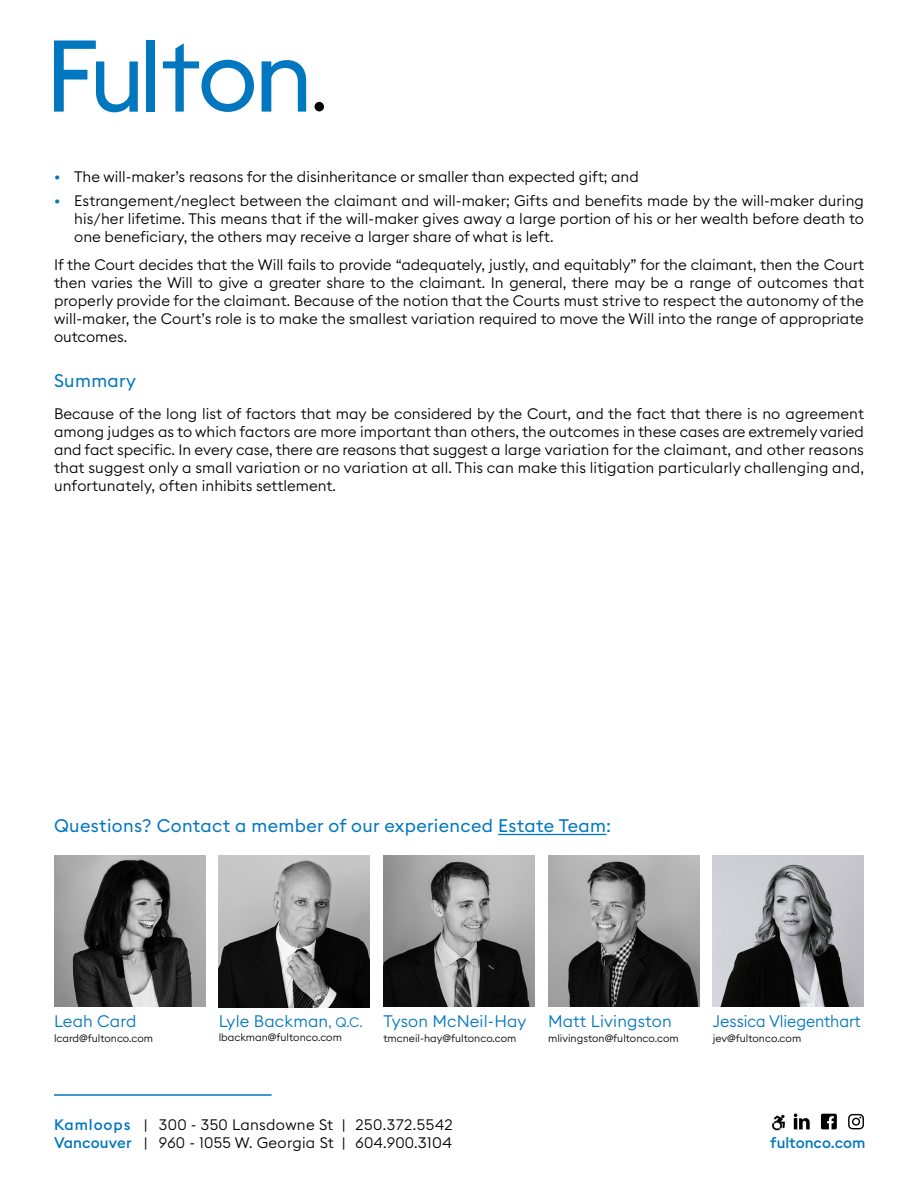
<style>
.page{position:relative;width:918px;height:1188px;background:#fff}
.page>*{position:absolute;margin:0;border:0;box-sizing:border-box;transform-origin:0 0}
.t1{font:18px "Euclid Square";letter-spacing:.02em;color:#0077be}
.Names{font:300 16.5px "Euclid Square";letter-spacing:.005em;color:#0077be}
.Names-2{font:300 16.5px "Euclid Square";letter-spacing:.005em;color:#0077be;scale:.95 1}
.Body{font:300 15px/18px "Euclid Square";color:#000;text-align:justify}
.Body-2{font:300 15px/18px "Euclid Square";letter-spacing:.02em;color:#000}
.t2{font:500 15px "Euclid Square";color:#0077be}
.Emails{font:300 10.5px "Euclid Square";color:#000}
.Names-3{font:300 10.5px "Euclid Square";color:#000}
.s1{color:#0077be}
.s2{font-size:13.5px}
.s3{font-weight:500;color:#0077be}
</style>
<div class="page">
<svg style="left:54px;top:41px;width:84px;height:71px"></svg>
<div style="left:146px;top:40px;width:9px;height:72px;background:#0077be"></div>
<svg style="left:163px;top:43px;width:91px;height:69px"></svg>
<svg style="left:262px;top:60px;width:44px;height:52px"></svg>
<div style="left:315px;top:102px;width:9px;height:9px;background:#000;border-radius:50%"></div>
<hr style="left:54px;top:1094px;width:218px;height:2px;background:#0077be">
<svg style="left:794px;top:1114px;width:16px;height:15px"></svg>
<svg style="left:821px;top:1114px;width:16px;height:15px"></svg>
<svg style="left:848px;top:1114px;width:16px;height:15px"></svg>
<img style="left:772px;top:1115px;width:13px;height:16px">
<img style="left:383px;top:856px;width:152px;height:151px">
<img style="left:54px;top:856px;width:151px;height:151px">
<img style="left:219px;top:856px;width:151px;height:151px">
<img style="left:548px;top:856px;width:151px;height:151px">
<hr style="left:498px;top:834px;width:109px;height:1px;background:#0077be">
<img style="left:713px;top:856px;width:151px;height:151px">
<p class="Body" style="left:54px;top:167px;width:586px"><span class="s1">•</span> The will-maker’s reasons for the disinheritance or smaller than expected gift; and</p>
<p class="Body" style="left:74px;top:192px;width:791px;text-indent:-20px"><span class="s1">•</span> Estrangement/neglect between the claimant and will-maker; Gifts and benefits made by the will-maker during his/her lifetime. This means that if the will-maker gives away a large portion of his or her wealth before death to one beneficiary, the others may receive a larger share of what is left.</p>
<p class="Body" style="left:54px;top:256px;width:812px">If the Court decides that the Will fails to provide “adequately, justly, and equitably” for the claimant, then the Court then varies the Will to give a greater share to the claimant. In general, there may be a range of outcomes that properly provide for the claimant. Because of the notion that the Courts must strive to respect the autonomy of the will-maker, the Court’s role is to make the smallest variation required to move the Will into the range of appropriate outcomes.</p>
<p class="t1" style="left:54px;top:369px;width:83px">Summary</p>
<p class="Body" style="left:54px;top:404px;width:812px">Because of the long list of factors that may be considered by the Court, and the fact that there is no agreement among judges as to which factors are more important than others, the outcomes in these cases are extremely varied and fact specific. In every case, there are reasons that suggest a large variation for the claimant, and other reasons that suggest only a small variation or no variation at all. This can make this litigation particularly challenging and, unfortunately, often inhibits settlement.</p>
<p class="t1" style="left:54px;top:814px;width:559px">Questions? Contact a member of our experienced Estate Team:</p>
<p class="Names" style="left:54px;top:1011px;width:84px">Leah Card</p>
<p class="Emails" style="left:54px;top:1032px;width:101px">lcard@fultonco.com</p>
<p class="Names" style="left:219px;top:1011px;width:145px">Lyle Backman<span class="s2">, Q.C.</span></p>
<p class="Emails" style="left:219px;top:1030px;width:125px">lbackman@fultonco.com</p>
<p class="Names" style="left:383px;top:1011px;width:145px">Tyson McNeil-Hay</p>
<p class="Names-3" style="left:383px;top:1032px;width:135px">tmcneil-hay@fultonco.com</p>
<p class="Names" style="left:548px;top:1011px;width:125px">Matt Livingston</p>
<p class="Emails" style="left:548px;top:1032px;width:132px">mlivingston@fultonco.com</p>
<p class="Names-2" style="left:713px;top:1011px;width:157px">Jessica Vliegenthart</p>
<p class="Emails" style="left:713px;top:1032px;width:90px">jev@fultonco.com</p>
<p class="Body-2" style="left:54px;top:1115px;width:400px"><span class="s3">Kamloops</span> | 300 - 350 Lansdowne St | 250.372.5542<br><span class="s3">Vancouver</span> | 960 - 1055 W. Georgia St | 604.900.3104</p>
<p class="t2" style="left:770px;top:1133px;width:97px">fultonco.com</p>
</div>
